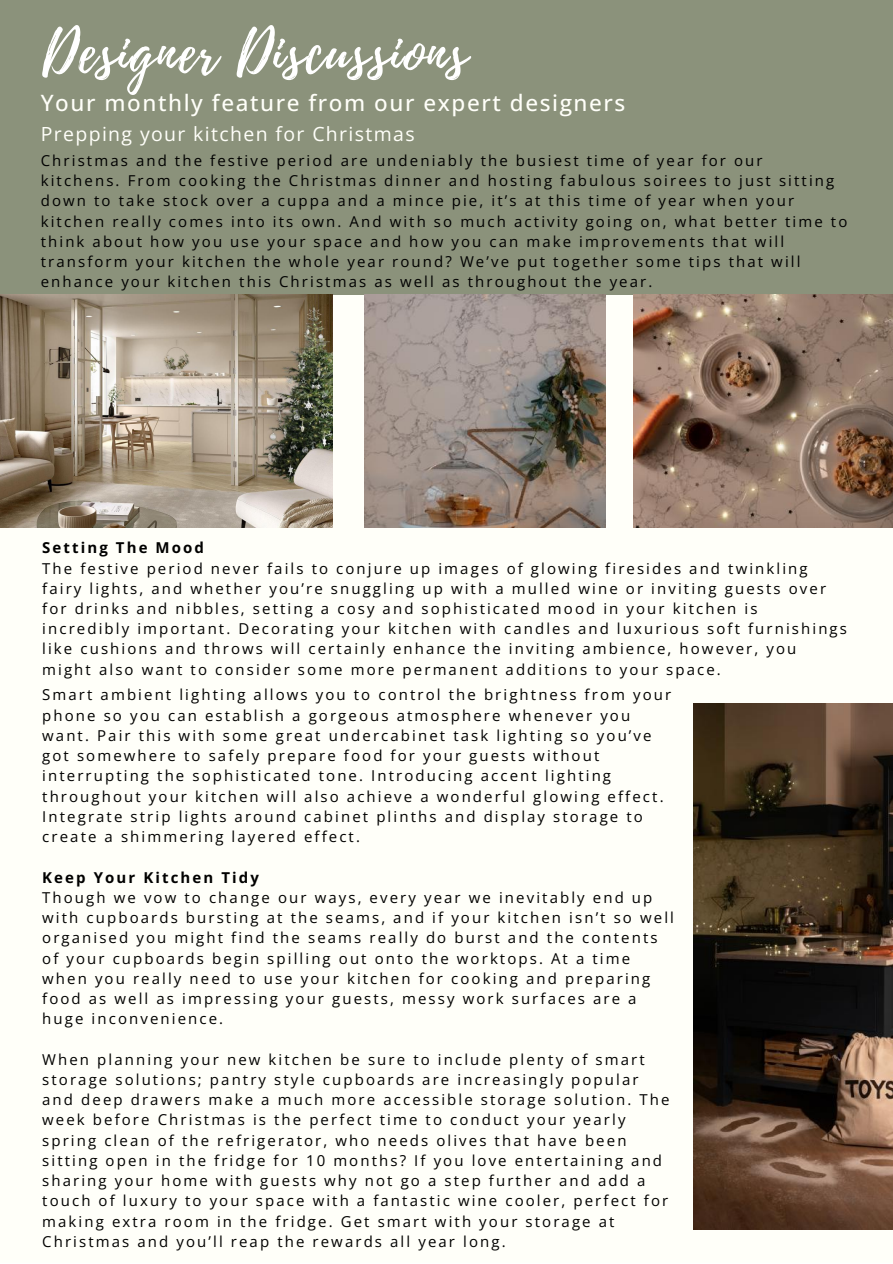
<style>
.page{position:relative;width:893px;height:1264px;background:#fff}
.page>*{position:absolute;margin:0;border:0;box-sizing:border-box;transform-origin:0 0}
.t1{font:57px "Playlist Script";letter-spacing:.03em;color:#fff}
.t2{font:500 22.5px "Open Sans";letter-spacing:.07em;color:#fffff9}
.t3{font:19.5px "Open Sans";letter-spacing:.07em;color:#fffff9}
.t4{font:15px/20.2px "Open Sans";letter-spacing:.14em;color:#000}
.t5{font:700 15px "Open Sans";letter-spacing:.14em;color:#000}
</style>
<div class="page">
<div style="left:0;top:0;width:892px;height:1262px;background:#fffff9"></div>
<div style="left:0;top:0;width:892px;height:294px;background:#8b927b"></div>
<img style="left:0;top:295px;width:333px;height:232px">
<img style="left:364px;top:295px;width:242px;height:232px">
<img style="left:633px;top:295px;width:259px;height:232px">
<img style="left:693px;top:703px;width:199px;height:526px">
<h1 class="t1" style="left:42px;top:12px;width:426px">Designer Discussions</h1>
<h2 class="t2" style="left:41px;top:87px;width:586px">Your monthly feature from our expert designers</h2>
<h3 class="t3" style="left:41px;top:120px;width:375px">Prepping your kitchen for Christmas</h3>
<p class="t4" style="left:41px;top:150px;width:808px">Christmas and the festive period are undeniably the busiest time of year for our<br>kitchens. From cooking the Christmas dinner and hosting fabulous soirees to just sitting down to take stock over a cuppa and a mince pie, it’s at this time of year when your kitchen really comes into its own. And with so much activity going on, what better time to think about how you use your space and how you can make improvements that will transform your kitchen the whole year round? We’ve put together some tips that will enhance your kitchen this Christmas as well as throughout the year.</p>
<p class="t5" style="left:42px;top:537px;width:163px">Setting The Mood</p>
<p class="t4" style="left:42px;top:557px;width:806px">The festive period never fails to conjure up images of glowing firesides and twinkling fairy lights, and whether you’re snuggling up with a mulled wine or inviting guests over for drinks and nibbles, setting a cosy and sophisticated mood in your kitchen is incredibly important. Decorating your kitchen with candles and luxurious soft furnishings like cushions and throws will certainly enhance the inviting ambience, however, you might also want to consider some more permanent additions to your space.</p>
<p class="t4" style="left:42px;top:684px;width:630px">Smart ambient lighting allows you to control the brightness from your phone so you can establish a gorgeous atmosphere whenever you want. Pair this with some great undercabinet task lighting so you’ve got somewhere to safely prepare food for your guests without interrupting the sophisticated tone. Introducing accent lighting throughout your kitchen will also achieve a wonderful glowing effect.<br>Integrate strip lights around cabinet plinths and display storage to create a shimmering layered effect.</p>
<p class="t5" style="left:42px;top:866px;width:218px">Keep Your Kitchen Tidy</p>
<p class="t4" style="left:42px;top:886px;width:633px">Though we vow to change our ways, every year we inevitably end up with cupboards bursting at the seams, and if your kitchen isn’t so well organised you might find the seams really do burst and the contents of your cupboards begin spilling out onto the worktops. At a time when you really need to use your kitchen for cooking and preparing food as well as impressing your guests, messy work surfaces are a huge inconvenience.</p>
<p class="t4" style="left:42px;top:1048px;width:628px">When planning your new kitchen be sure to include plenty of smart storage solutions; pantry style cupboards are increasingly popular and deep drawers make a much more accessible storage solution. The week before Christmas is the perfect time to conduct your yearly spring clean of the refrigerator, who needs olives that have been sitting open in the fridge for 10 months? If you love entertaining and sharing your home with guests why not go a step further and add a touch of luxury to your space with a fantastic wine cooler, perfect for making extra room in the fridge. Get smart with your storage at Christmas and you’ll reap the rewards all year long.</p>
</div>
